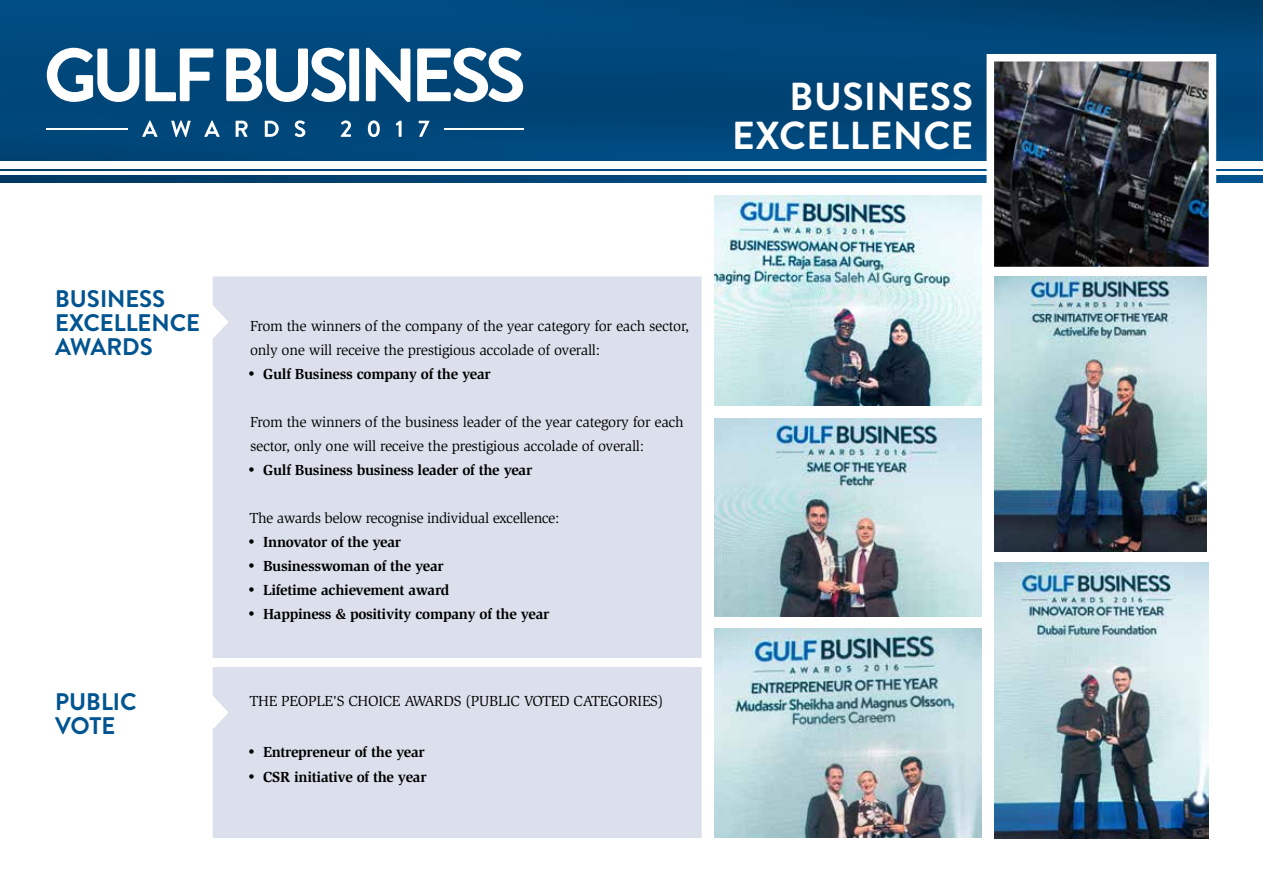
<style>
.page{position:relative;width:1263px;height:893px;background:#fff}
.page>*{position:absolute;margin:0;border:0;box-sizing:border-box;transform-origin:0 0}
.t1{font:700 39px/39px "Brandon Text";letter-spacing:.015em;color:#fff;text-align:right}
.t2{font:700 24px/24px "Brandon Text";letter-spacing:-.005em;color:#005490}
.t3{font:15px/24px "Slimbach";letter-spacing:-.02em;color:#000}
.t4{font:700 15px "Slimbach";letter-spacing:-.02em;color:#000}
</style>
<div class="page">
<img style="left:0;top:0;width:1263px;height:182px">
<div style="left:0;top:162px;width:1263px;height:7px;background:#fff"></div>
<hr style="left:0;top:171px;width:1263px;height:3px;background:#fff">
<svg style="left:226px;top:48px;width:297px;height:54px"></svg>
<svg style="left:47px;top:48px;width:166px;height:54px"></svg>
<hr style="left:47px;top:128px;width:81px;height:1px;background:#fff">
<hr style="left:444px;top:128px;width:79px;height:1px;background:#fff">
<svg style="left:142px;top:120px;width:16px;height:17px"></svg>
<svg style="left:171px;top:120px;width:20px;height:17px"></svg>
<svg style="left:204px;top:120px;width:16px;height:17px"></svg>
<svg style="left:236px;top:121px;width:12px;height:16px"></svg>
<svg style="left:265px;top:121px;width:14px;height:16px"></svg>
<svg style="left:295px;top:120px;width:10px;height:17px"></svg>
<svg style="left:341px;top:120px;width:10px;height:17px"></svg>
<svg style="left:368px;top:120px;width:12px;height:17px"></svg>
<svg style="left:396px;top:121px;width:6px;height:16px"></svg>
<svg style="left:419px;top:121px;width:10px;height:16px"></svg>
<div style="left:213px;top:276px;width:489px;height:382px;background:#dbe0ec"></div>
<div style="left:213px;top:667px;width:489px;height:171px;background:#dbe0ec"></div>
<img style="left:995px;top:63px;width:212px;height:202px">
<div style="left:986px;top:54px;width:230px;height:220px;border:8px solid #fff"></div>
<img style="left:994px;top:276px;width:212px;height:275px">
<img style="left:714px;top:419px;width:267px;height:197px">
<img style="left:714px;top:629px;width:267px;height:209px">
<img style="left:714px;top:196px;width:267px;height:210px">
<img style="left:994px;top:562px;width:215px;height:276px">
<svg style="left:255px;top:379px;width:15px;height:1px"></svg>
<svg style="left:255px;top:475px;width:15px;height:1px"></svg>
<svg style="left:255px;top:547px;width:15px;height:1px"></svg>
<svg style="left:255px;top:571px;width:15px;height:1px"></svg>
<svg style="left:255px;top:595px;width:15px;height:1px"></svg>
<svg style="left:255px;top:619px;width:15px;height:1px"></svg>
<svg style="left:255px;top:757px;width:15px;height:1px"></svg>
<svg style="left:255px;top:782px;width:15px;height:1px"></svg>
<h1 class="t1" style="left:732px;top:76px;width:242px">BUSINESS<br>EXCELLENCE</h1>
<h2 class="t2" style="left:55px;top:286px;width:146px">BUSINESS<br>EXCELLENCE<br>AWARDS</h2>
<h2 class="t2" style="left:55px;top:690px;width:83px">PUBLIC<br>VOTE</h2>
<p class="t3" style="left:250px;top:314px;width:441px">From the winners of the company of the year category for each sector, only one will receive the prestigious accolade of overall:</p>
<p class="t4" style="left:248px;top:365px;width:244px">• Gulf Business company of the year</p>
<p class="t3" style="left:250px;top:410px;width:435px">From the winners of the business leader of the year category for each sector, only one will receive the prestigious accolade of overall:</p>
<p class="t4" style="left:248px;top:461px;width:286px">• Gulf Business business leader of the year</p>
<p class="t3" style="left:249px;top:506px;width:312px">The awards below recognise individual excellence:</p>
<p class="t4" style="left:248px;top:533px;width:155px">• Innovator of the year</p>
<p class="t4" style="left:248px;top:557px;width:197px">• Businesswoman of the year</p>
<p class="t4" style="left:248px;top:581px;width:203px">• Lifetime achievement award</p>
<p class="t4" style="left:248px;top:605px;width:303px">• Happiness &amp; positivity company of the year</p>
<p class="t3" style="left:249px;top:689px;width:416px">THE PEOPLE'S CHOICE AWARDS (PUBLIC VOTED CATEGORIES)</p>
<p class="t4" style="left:248px;top:743px;width:178px">• Entrepreneur of the year</p>
<p class="t4" style="left:248px;top:768px;width:180px">• CSR initiative of the year</p>
</div>
